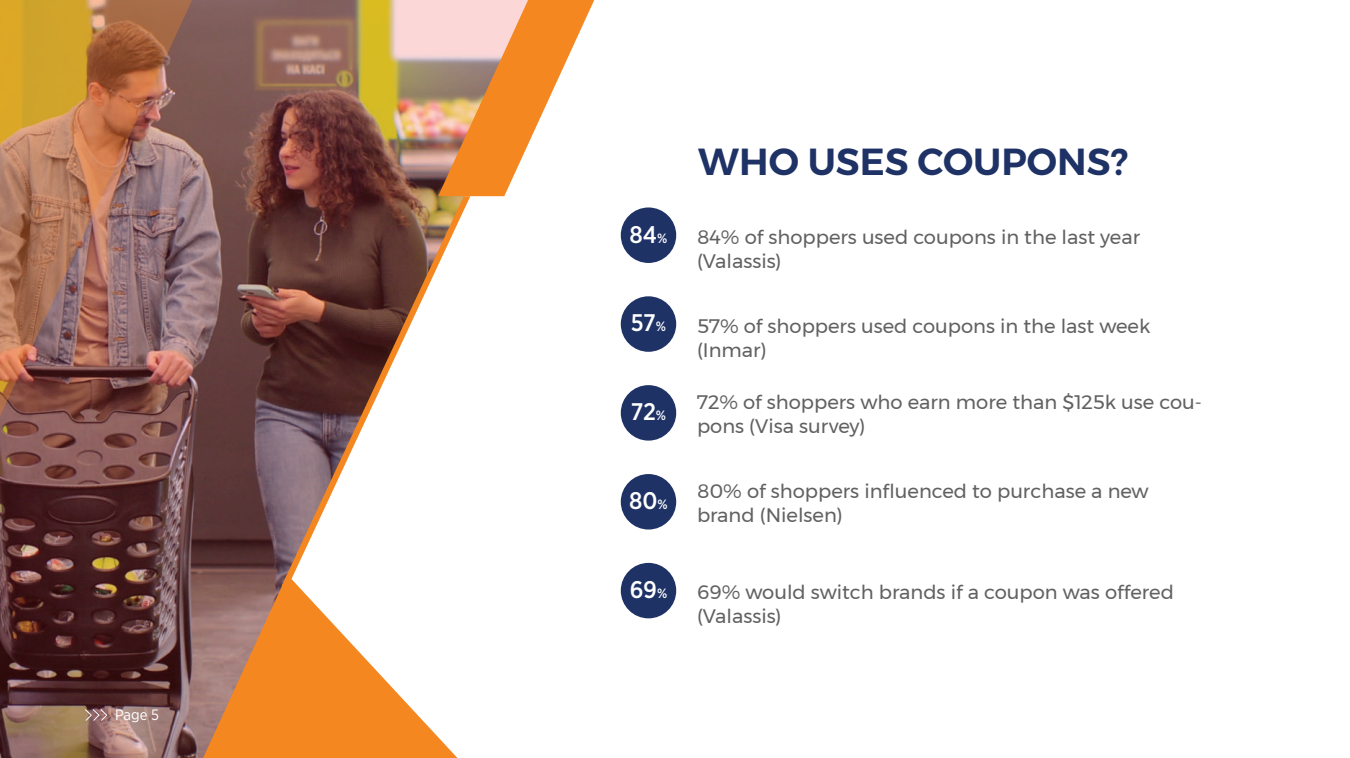
<style>
.page{position:relative;width:1350px;height:758px;background:#fff}
.page>*{position:absolute;margin:0;border:0;box-sizing:border-box;transform-origin:0 0}
.t1{font:600 37.5px "Montserrat";color:#1e3266}
.t2{font:500 24px "Gotham Narrow";letter-spacing:-.01em;color:#fff}
.t3{font:19.5px/24px "Montserrat";color:#606160}
.t4{font:15px "Gotham Narrow";color:#fff}
.s1{font-size:13.5px}
</style>
<div class="page">
<img style="left:0;top:0;width:505px;height:758px">
<div style="left:621px;top:207px;width:55px;height:56px;background:#1e3266;border-radius:50%"></div>
<div style="left:621px;top:296px;width:55px;height:56px;background:#1e3266;border-radius:50%"></div>
<div style="left:621px;top:385px;width:55px;height:55px;background:#1e3266;border-radius:50%"></div>
<div style="left:621px;top:474px;width:55px;height:55px;background:#1e3266;border-radius:50%"></div>
<div style="left:621px;top:563px;width:55px;height:55px;background:#1e3266;border-radius:50%"></div>
<svg style="left:85px;top:709px;width:22px;height:11px"></svg>
<svg style="left:203px;top:574px;width:255px;height:184px;fill:#f58721"></svg>
<svg style="left:282px;top:196px;width:188px;height:394px"></svg>
<img style="left:0;top:0;width:192px;height:636px">
<svg style="left:438px;top:0;width:156px;height:196px"></svg>
<p class="t4" style="left:115px;top:705px;width:46px">Page 5</p>
<p class="t2" style="left:630px;top:219px;width:39px">84<span class="s1">%</span></p>
<p class="t2" style="left:631px;top:308px;width:37px">57<span class="s1">%</span></p>
<p class="t2" style="left:631px;top:396px;width:37px">72<span class="s1">%</span></p>
<p class="t2" style="left:629px;top:485px;width:40px">80<span class="s1">%</span></p>
<p class="t2" style="left:630px;top:574px;width:39px">69<span class="s1">%</span></p>
<h1 class="t1" style="left:698px;top:132px;width:431px">WHO USES COUPONS?</h1>
<p class="t3" style="left:697px;top:224px;width:445px">84% of shoppers used coupons in the last year (Valassis)</p>
<p class="t3" style="left:697px;top:313px;width:455px">57% of shoppers used coupons in the last week (Inmar)</p>
<p class="t3" style="left:697px;top:390px;width:506px">72% of shoppers who earn more than $125k use cou&shy;pons (Visa survey)</p>
<p class="t3" style="left:697px;top:479px;width:453px">80% of shoppers influenced to purchase a new brand (Nielsen)</p>
<p class="t3" style="left:697px;top:580px;width:478px">69% would switch brands if a coupon was offered (Valassis)</p>
</div>
